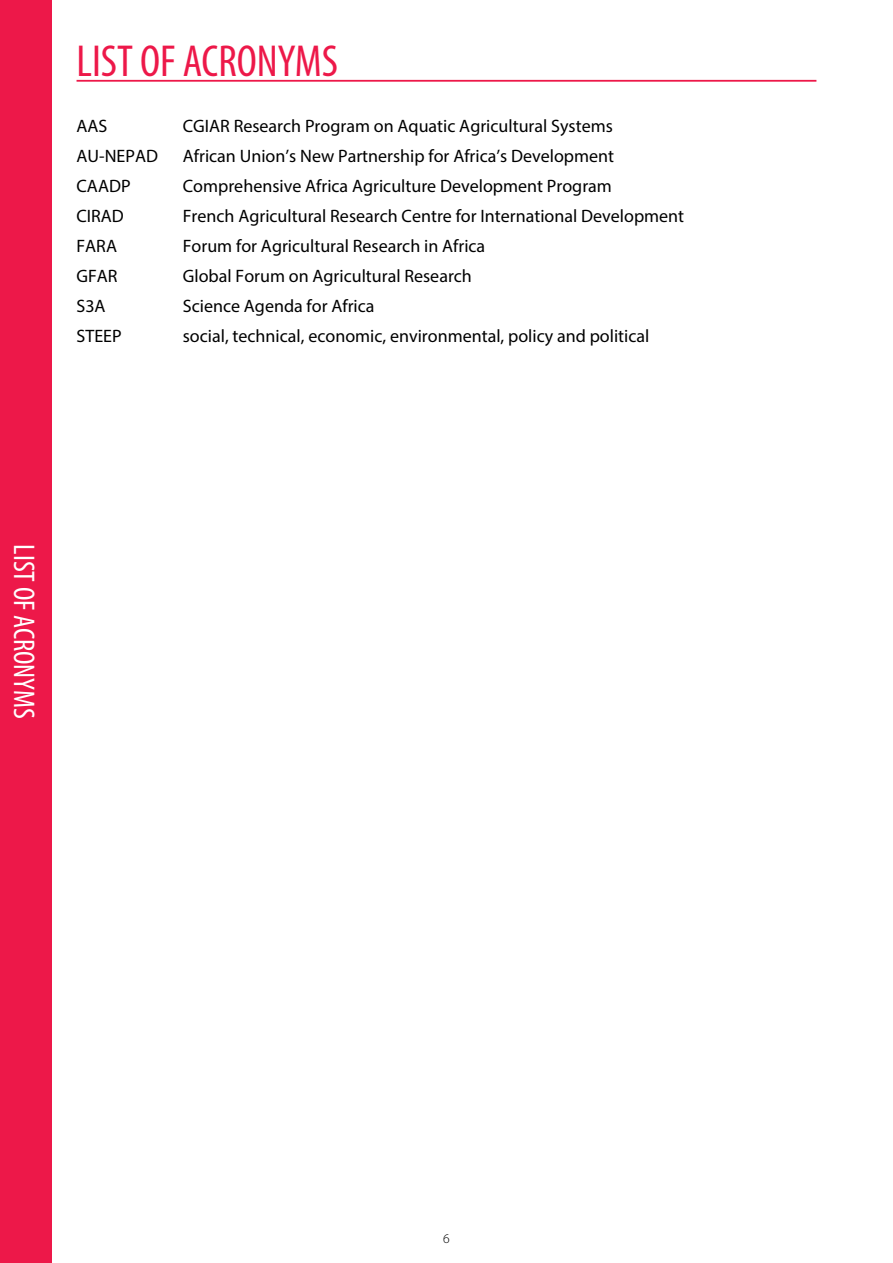
<style>
.page{position:relative;width:893px;height:1263px;background:#fff}
.page>*{position:absolute;margin:0;border:0;box-sizing:border-box;transform-origin:0 0}
.t1{font:condensed 45px "Myriad Pro";color:#ed1849}
.t2{font:condensed 30px "Myriad Pro";color:#fff}
.t3{font:18px "Myriad Pro";color:#000}
.t4{font:300 13.5px "Myriad Pro";color:#000}
</style>
<div class="page">
<div style="left:0;top:0;width:51px;height:1263px;background:#ed1849"></div>
<hr style="left:77px;top:80px;width:739px;height:2px;background:#ed1849">
<h1 class="t1" style="left:77px;top:34px;width:263px">LIST OF ACRONYMS</h1>
<p class="t3" style="left:77px;top:115px;width:32px">AAS</p>
<p class="t3" style="left:183px;top:115px;width:431px">CGIAR Research Program on Aquatic Agricultural Systems</p>
<p class="t3" style="left:77px;top:145px;width:83px">AU-NEPAD</p>
<p class="t3" style="left:183px;top:145px;width:433px">African Union’s New Partnership for Africa’s Development</p>
<p class="t3" style="left:77px;top:175px;width:56px">CAADP</p>
<p class="t3" style="left:183px;top:175px;width:431px">Comprehensive Africa Agriculture Development Program</p>
<p class="t3" style="left:77px;top:205px;width:49px">CIRAD</p>
<p class="t3" style="left:183px;top:205px;width:503px">French Agricultural Research Centre for International Development</p>
<p class="t3" style="left:77px;top:235px;width:42px">FARA</p>
<p class="t3" style="left:183px;top:235px;width:304px">Forum for Agricultural Research in Africa</p>
<p class="t3" style="left:77px;top:265px;width:43px">GFAR</p>
<p class="t3" style="left:183px;top:265px;width:291px">Global Forum on Agricultural Research</p>
<p class="t3" style="left:77px;top:295px;width:31px">S3A</p>
<p class="t3" style="left:183px;top:295px;width:193px">Science Agenda for Africa</p>
<p class="t3" style="left:77px;top:325px;width:47px">STEEP</p>
<p class="t3" style="left:183px;top:325px;width:468px">social, technical, economic, environmental, policy and political</p>
<h2 class="t2" style="left:42px;top:544px;width:176px;rotate:90deg">LIST OF ACRONYMS</h2>
<p class="t4" style="left:443px;top:1231px;width:8px">6</p>
</div>
